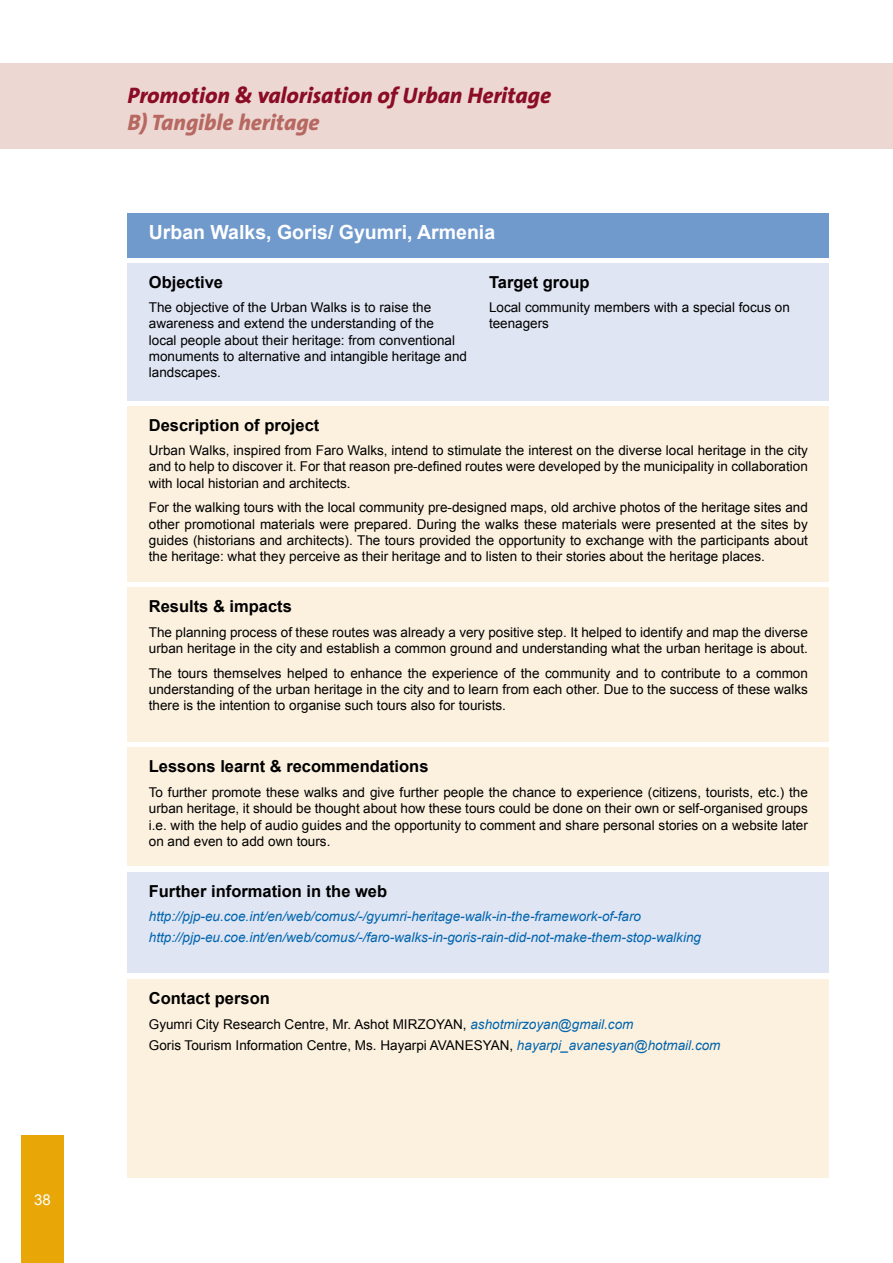
<style>
.page{position:relative;width:893px;height:1263px;background:#fff}
.page>*{position:absolute;margin:0;border:0;box-sizing:border-box;transform-origin:0 0}
.t1{font:italic 800 22.5px "The Sans";color:#8b0c25}
.t2{font:italic 800 22.5px "The Sans";color:#b66861}
.t3{font:700 19.5px "Arial";color:#fff}
.t4{font:700 16.5px "Arial";color:#000}
.t5{font:15px "Arial";color:#fff}
.t6{font:13.5px/16.2px "Arial";color:#000}
.t7{font:italic 13.5px/21px "Arial";color:#0064ad}
.s1{font-style:italic;color:#0064ad}
</style>
<div class="page">
<div style="left:21px;top:1135px;width:43px;height:128px;background:#e8a607"></div>
<div style="left:0;top:64px;width:893px;height:85px;background:#ecd7d2"></div>
<div style="left:128px;top:213px;width:701px;height:44px;background:#709acc"></div>
<div style="left:128px;top:263px;width:701px;height:137px;background:#dfe5f3"></div>
<div style="left:128px;top:406px;width:701px;height:176px;background:#fcf1df"></div>
<div style="left:128px;top:587px;width:701px;height:155px;background:#fcf1df"></div>
<div style="left:128px;top:748px;width:701px;height:118px;background:#fcf1df"></div>
<div style="left:128px;top:979px;width:701px;height:199px;background:#fcf1df"></div>
<div style="left:128px;top:872px;width:701px;height:100px;background:#dfe5f3"></div>
<p class="t5" style="left:34px;top:1189px;width:18px">38</p>
<h1 class="t1" style="left:128px;top:77px;width:425px">Promotion &amp; valorisation of Urban Heritage</h1>
<h1 class="t2" style="left:128px;top:104px;width:194px">B) Tangible heritage</h1>
<h2 class="t3" style="left:149px;top:220px;width:348px">Urban Walks, Goris/ Gyumri, Armenia</h2>
<p class="t4" style="left:149px;top:271px;width:76px">Objective</p>
<p class="t6" style="left:149px;top:300px;width:320px">The objective of the Urban Walks is to raise the awareness and extend the understanding of the<br>local people about their heritage: from conventional monuments to alternative and intangible heritage and landscapes.</p>
<p class="t4" style="left:489px;top:271px;width:102px">Target group</p>
<p class="t6" style="left:489px;top:300px;width:302px">Local community members with a special focus on teenagers</p>
<p class="t4" style="left:149px;top:414px;width:172px">Description of project</p>
<p class="t6" style="left:149px;top:443px;width:661px;text-align:justify">Urban Walks, inspired from Faro Walks, intend to stimulate the interest on the diverse local heritage in the city and to help to discover it. For that reason pre-defined routes were developed by the municipality in collaboration with local historian and architects.</p>
<p class="t6" style="left:149px;top:500px;width:661px;text-align:justify">For the walking tours with the local community pre-designed maps, old archive photos of the heritage sites and other promotional materials were prepared. During the walks these materials were presented at the sites by guides (historians and architects). The tours provided the opportunity to exchange with the participants about the heritage: what they perceive as their heritage and to listen to their stories about the heritage places.</p>
<p class="t4" style="left:149px;top:596px;width:145px">Results &amp; impacts</p>
<p class="t6" style="left:149px;top:624px;width:661px">The planning process of these routes was already a very positive step. It helped to identify and map the diverse urban heritage in the city and establish a common ground and understanding what the urban heritage is about.</p>
<p class="t6" style="left:149px;top:665px;width:661px;text-align:justify">The tours themselves helped to enhance the experience of the community and to contribute to a common understanding of the urban heritage in the city and to learn from each other. Due to the success of these walks there is the intention to organise such tours also for tourists.</p>
<p class="t4" style="left:149px;top:756px;width:281px">Lessons learnt &amp; recommendations</p>
<p class="t6" style="left:149px;top:784px;width:661px;text-align:justify">To further promote these walks and give further people the chance to experience (citizens, tourists, etc.) the urban heritage, it should be thought about how these tours could be done on their own or self-organised groups i.e. with the help of audio guides and the opportunity to comment and share personal stories on a website later on and even to add own tours.</p>
<p class="t4" style="left:149px;top:880px;width:240px">Further information in the web</p>
<p class="t7" style="left:149px;top:906px;width:554px">http://pjp-eu.coe.int/en/web/comus/-/gyumri-heritage-walk-in-the-framework-of-faro http://pjp-eu.coe.int/en/web/comus/-/faro-walks-in-goris-rain-did-not-make-them-stop-walking</p>
<p class="t4" style="left:149px;top:987px;width:123px">Contact person</p>
<p class="t6" style="left:149px;top:1014px;width:573px;line-height:21px">Gyumri City Research Centre, Mr. Ashot MIRZOYAN, <span class="s1">ashotmirzoyan@gmail.com<br></span>Goris Tourism Information Centre, Ms. Hayarpi AVANESYAN, <span class="s1">hayarpi_avanesyan@hotmail.com</span></p>
</div>
